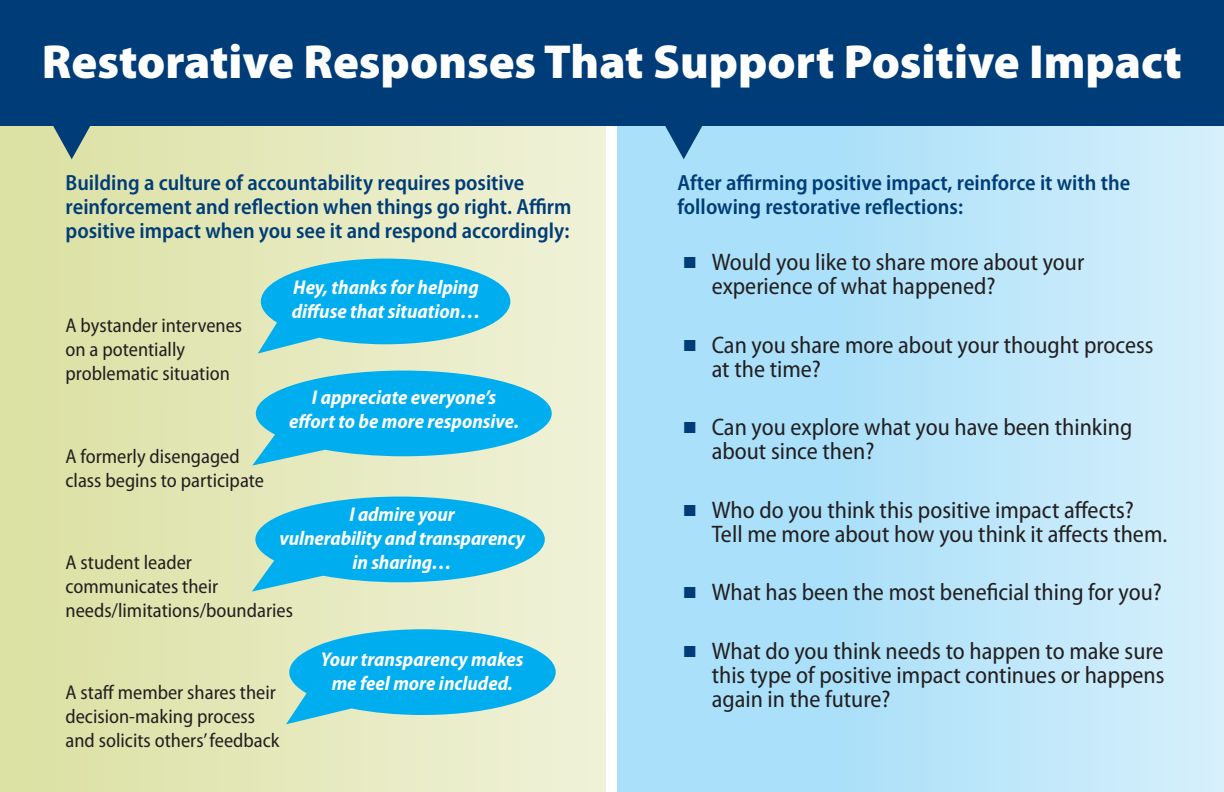
<style>
.page{position:relative;width:1224px;height:792px;background:#fff}
.page>*{position:absolute;margin:0;border:0;box-sizing:border-box;transform-origin:0 0}
.t1{font:900 48px "Myriad Pro";color:#fff}
.List_Paragraph{font:semi-condensed 24px/24px "Myriad Pro";color:#231f20}
.t2{font:600 semi-condensed 22px/24px "Myriad Pro";color:#003d78}
.List_Paragraph-2{font:semi-condensed 20px/24px "Myriad Pro";color:#231f20}
.List_Paragraph-3{font:italic 700 semi-condensed 20px/24px "Myriad Pro";color:#fff;text-align:center}
.s1{color:#003d78}
</style>
<div class="page">
<div style="left:612px;top:109px;width:612px;height:683px;background:linear-gradient(to right,#9fdcf8,#d1eefb)"></div>
<div style="left:0;top:109px;width:612px;height:683px;background:linear-gradient(to right,#dbe0a2,#f0f2d9)"></div>
<div style="left:606px;top:105px;width:11px;height:687px;background:#fff"></div>
<svg style="left:50px;top:126px;width:43px;height:33px"></svg>
<svg style="left:662px;top:126px;width:43px;height:33px"></svg>
<div style="left:0;top:0;width:1224px;height:126px;background:#003d78"></div>
<svg style="left:258px;top:259px;width:252px;height:95px;background:#3ebee3"></svg>
<svg style="left:252px;top:371px;width:300px;height:95px;background:#3ebee4"></svg>
<svg style="left:252px;top:497px;width:293px;height:95px;background:#3ebee4"></svg>
<svg style="left:286px;top:629px;width:270px;height:95px;background:#3fbee4"></svg>
<p class="t1" style="left:42px;top:35px;width:1142px">Restorative Responses That Support Positive Impact</p>
<p class="t2" style="left:66px;top:171px;width:508px">Building a culture of accountability requires positive reinforcement and reflection when things go right. Affirm positive impact when you see it and respond accordingly:</p>
<p class="t2" style="left:678px;top:171px;width:454px">After affirming positive impact, reinforce it with the following restorative reflections:</p>
<p class="List_Paragraph-3" style="left:292px;top:275px;width:190px;text-align:left">Hey, thanks for helping diffuse that situation…</p>
<p class="List_Paragraph" style="left:712px;top:250px;width:374px;text-indent:-28px"><span class="s1">■</span> Would you like to share more about your experience of what happened?</p>
<p class="List_Paragraph" style="left:712px;top:333px;width:443px;text-indent:-28px"><span class="s1">■</span> Can you share more about your thought process at the time?</p>
<p class="List_Paragraph-2" style="left:66px;top:314px;width:178px">A bystander intervenes on a potentially problematic situation</p>
<p class="List_Paragraph-2" style="left:66px;top:444px;width:176px">A formerly disengaged</p>
<p class="List_Paragraph-2" style="left:66px;top:468px;width:200px">class begins to participate</p>
<p class="List_Paragraph-3" style="left:289px;top:385px;width:231px">I appreciate everyone’s effort to be more responsive.</p>
<p class="List_Paragraph-3" style="left:279px;top:502px;width:247px">I admire your<br>vulnerability and transparency</p>
<p class="List_Paragraph-3" style="left:353px;top:550px;width:101px">in sharing…</p>
<p class="List_Paragraph-2" style="left:66px;top:551px;width:128px">A student leader</p>
<p class="List_Paragraph-2" style="left:66px;top:575px;width:229px">communicates their needs/limitations/boundaries</p>
<p class="List_Paragraph-2" style="left:66px;top:681px;width:212px">A staff member shares their decision-making process</p>
<p class="List_Paragraph-2" style="left:66px;top:729px;width:216px">and solicits others’ feedback</p>
<p class="List_Paragraph-3" style="left:321px;top:648px;width:204px">Your transparency makes me feel more included.</p>
<p class="List_Paragraph" style="left:712px;top:416px;width:422px;text-indent:-28px"><span class="s1">■</span> Can you explore what you have been thinking about since then?</p>
<p class="List_Paragraph" style="left:712px;top:498px;width:457px;text-indent:-28px"><span class="s1">■</span> Who do you think this positive impact affects?<br>Tell me more about how you think it affects them.</p>
<p class="List_Paragraph" style="left:684px;top:581px;width:480px"><span class="s1">■</span> What has been the most beneficial thing for you?</p>
<p class="List_Paragraph" style="left:712px;top:639px;width:454px;text-align:justify;text-indent:-28px"><span class="s1">■</span> What do you think needs to happen to make sure this type of positive impact continues or happens again in the future?</p>
</div>
